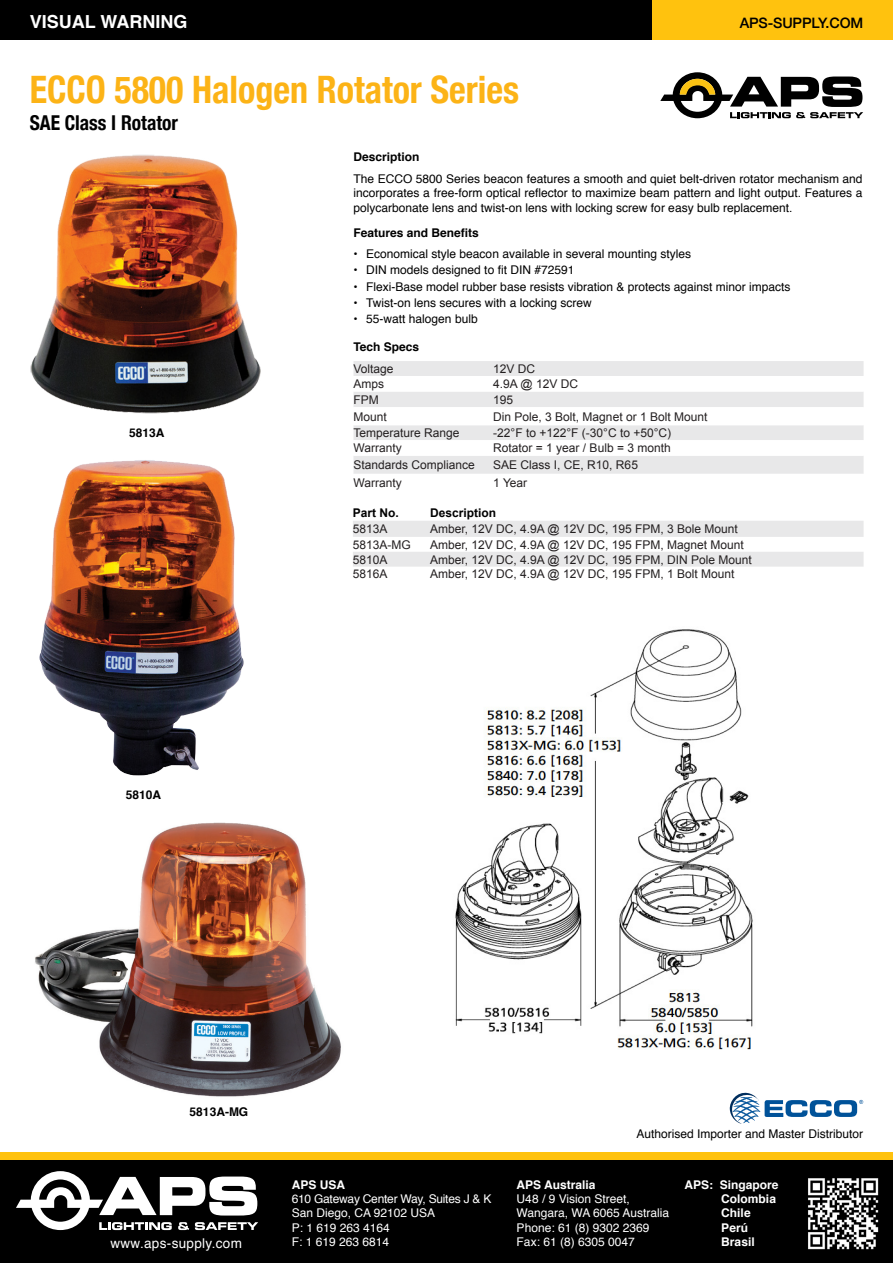
<style>
.page{position:relative;width:893px;height:1263px;background:#fff}
.page>*{position:absolute;margin:0;border:0;box-sizing:border-box;transform-origin:0 0}
.t1{font:700 condensed 37.8px "Helvetica Neue";color:#fcb316;scale:.95 1}
.t2{font:700 condensed 20.4px "Helvetica Neue";color:#000;scale:.95 1}
.t3{font:700 18px "Helvetica";color:#fff}
.t4{font:500 14.4px "Helvetica Neue";letter-spacing:-.01em;color:#000}
.t5{font:13.5px "Helvetica";letter-spacing:.025em;color:#fff}
.t6{font:12px/14.4px "Helvetica";color:#000;text-align:justify}
.t7{font:12px "Arial";color:#231f20}
.t8{font:12px/14.4px "Helvetica";color:#fff}
.t9{font:700 12px "Helvetica";color:#000}
.t10{font:700 12px/14.4px "Helvetica";color:#fff}
.t11{font:700 12px "Arial";color:#000}
</style>
<div class="page">
<div style="left:0;top:0;width:652px;height:39px;background:#000"></div>
<div style="left:652px;top:0;width:241px;height:39px;background:#ffc20e"></div>
<div style="left:0;top:1153px;width:893px;height:8px;background:#ffc20e"></div>
<div style="left:0;top:1161px;width:893px;height:102px;background:#000"></div>
<img style="left:808px;top:1178px;width:71px;height:72px">
<svg style="left:16px;top:1171px;width:242px;height:59px"></svg>
<img style="left:39px;top:460px;width:205px;height:316px">
<img style="left:30px;top:154px;width:231px;height:260px">
<svg style="left:660px;top:72px;width:203px;height:46px"></svg>
<div style="left:353px;top:361px;width:511px;height:15px;background:#e8e8e9"></div>
<svg style="left:353px;top:392px;width:511px;height:82px;fill:#e8e8e9"></svg>
<svg style="left:353px;top:521px;width:511px;height:46px"></svg>
<svg style="left:729px;top:1092px;width:134px;height:32px"></svg>
<img style="left:455px;top:629px;width:298px;height:421px">
<img style="left:35px;top:822px;width:306px;height:275px">
<h3 class="t3" style="left:30px;top:7px;width:159px">VISUAL WARNING</h3>
<h1 class="t1" style="left:30px;top:58px;width:517px">ECCO 5800 Halogen Rotator Series</h1>
<h2 class="t2" style="left:30px;top:106px;width:158px">SAE Class I Rotator</h2>
<p class="t9" style="left:353px;top:147px;width:68px">Description</p>
<p class="t4" style="left:740px;top:12px;width:125px">APS-SUPPLY.COM</p>
<p class="t6" style="left:353px;top:172px;width:511px">The ECCO 5800 Series beacon features a smooth and quiet belt-driven rotator mechanism and incorporates a free-form optical reflector to maximize beam pattern and light output. Features a polycarbonate lens and twist-on lens with locking screw for easy bulb replacement.</p>
<p class="t9" style="left:353px;top:223px;width:127px">Features and Benefits</p>
<p class="t9" style="left:129px;top:423px;width:37px">5813A</p>
<p class="t9" style="left:126px;top:785px;width:37px">5810A</p>
<p class="t6" style="left:353px;top:247px;width:339px">• Economical style beacon available in several mounting styles</p>
<p class="t6" style="left:353px;top:263px;width:222px">• DIN models designed to fit DIN #72591</p>
<p class="t6" style="left:353px;top:280px;width:438px">• Flexi-Base model rubber base resists vibration &amp; protects against minor impacts</p>
<p class="t6" style="left:353px;top:296px;width:240px">• Twist-on lens secures with a locking screw</p>
<p class="t6" style="left:353px;top:312px;width:126px">• 55-watt halogen bulb</p>
<p class="t9" style="left:353px;top:337px;width:67px">Tech Specs</p>
<p class="t7" style="left:353px;top:361px;width:42px">Voltage</p>
<p class="t7" style="left:493px;top:361px;width:44px">12V DC</p>
<p class="t7" style="left:353px;top:376px;width:32px">Amps</p>
<p class="t7" style="left:493px;top:376px;width:86px">4.9A @ 12V DC</p>
<p class="t7" style="left:353px;top:392px;width:27px">FPM</p>
<p class="t7" style="left:493px;top:392px;width:22px">195</p>
<p class="t7" style="left:353px;top:408px;width:35px">Mount</p>
<p class="t7" style="left:493px;top:408px;width:216px">Din Pole, 3 Bolt, Magnet or 1 Bolt Mount</p>
<p class="t7" style="left:353px;top:425px;width:108px">Temperature Range</p>
<p class="t7" style="left:493px;top:425px;width:179px">-22°F to +122°F (-30°C to +50°C)</p>
<p class="t7" style="left:353px;top:440px;width:50px">Warranty</p>
<p class="t7" style="left:493px;top:440px;width:179px">Rotator = 1 year / Bulb = 3 month</p>
<p class="t7" style="left:353px;top:457px;width:123px">Standards Compliance</p>
<p class="t7" style="left:493px;top:457px;width:146px">SAE Class I, CE, R10, R65</p>
<p class="t7" style="left:353px;top:475px;width:50px">Warranty</p>
<p class="t7" style="left:493px;top:475px;width:36px">1 Year</p>
<p class="t11" style="left:353px;top:504px;width:48px">Part No.</p>
<p class="t11" style="left:430px;top:504px;width:68px">Description</p>
<p class="t7" style="left:353px;top:521px;width:36px">5813A</p>
<p class="t7" style="left:430px;top:521px;width:309px">Amber, 12V DC, 4.9A @ 12V DC, 195 FPM, 3 Bole Mount</p>
<p class="t7" style="left:353px;top:537px;width:60px">5813A-MG</p>
<p class="t7" style="left:430px;top:537px;width:315px">Amber, 12V DC, 4.9A @ 12V DC, 195 FPM, Magnet Mount</p>
<p class="t7" style="left:353px;top:551px;width:36px">5810A</p>
<p class="t7" style="left:430px;top:551px;width:323px">Amber, 12V DC, 4.9A @ 12V DC, 195 FPM, DIN Pole Mount</p>
<p class="t7" style="left:353px;top:566px;width:36px">5816A</p>
<p class="t7" style="left:430px;top:566px;width:306px">Amber, 12V DC, 4.9A @ 12V DC, 195 FPM, 1 Bolt Mount</p>
<p class="t9" style="left:190px;top:1102px;width:60px">5813A-MG</p>
<p class="t5" style="left:110px;top:1233px;width:133px">www.aps-supply.com</p>
<p class="t10" style="left:292px;top:1177px;width:55px">APS USA</p>
<p class="t8" style="left:292px;top:1192px;width:201px">610 Gateway Center Way, Suites J &amp; K<br>San Diego, CA 92102 USA<br>P: 1 619 263 4164<br>F: 1 619 263 6814</p>
<p class="t6" style="left:636px;top:1127px;width:228px">Authorised Importer and Master Distributor</p>
<p class="t10" style="left:517px;top:1177px;width:80px">APS Australia</p>
<p class="t8" style="left:517px;top:1192px;width:154px">U48 / 9 Vision Street,<br>Wangara, WA 6065 Australia<br>Phone: 61 (8) 9302 2369<br>Fax: 61 (8) 6305 0047</p>
<p class="t10" style="left:721px;top:1177px;width:59px;text-indent:-37px">APS: Singapore<br>Colombia<br>Chile<br>Perú<br>Brasil</p>
</div>
